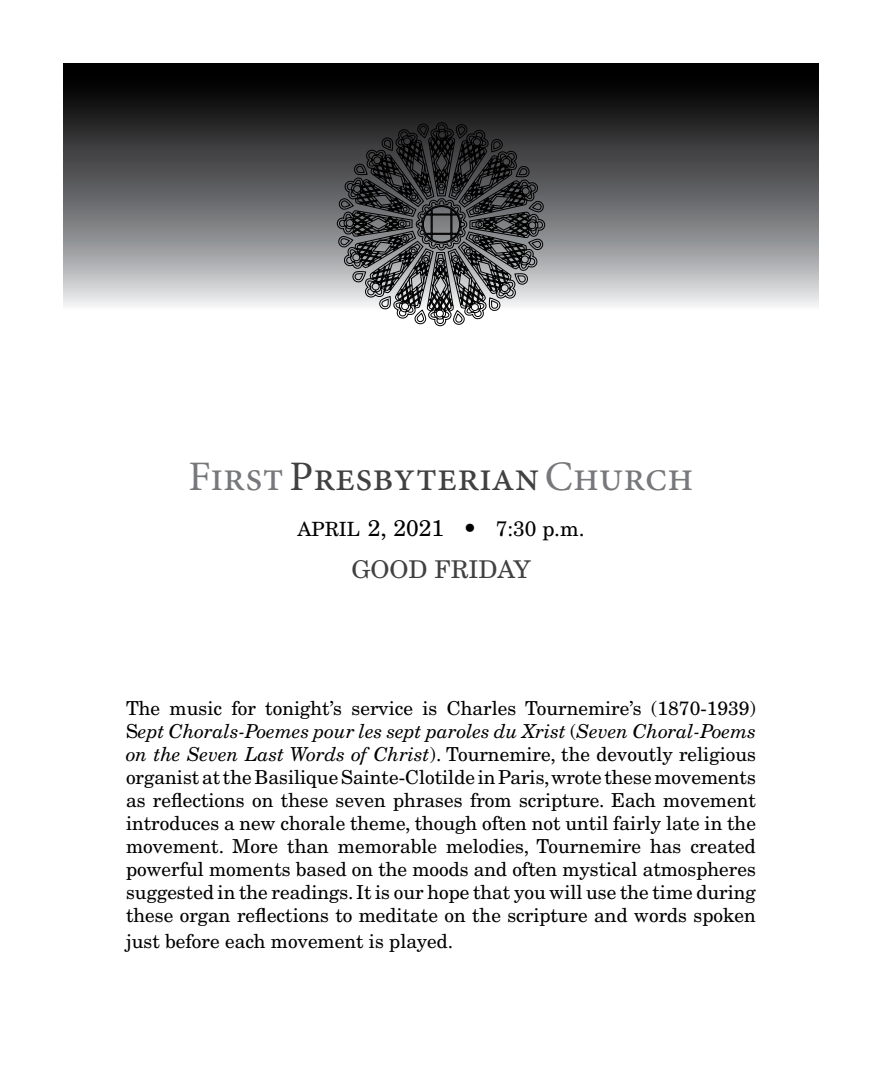
<style>
.page{position:relative;width:882px;height:1071px;background:#fff}
.page>*{position:absolute;margin:0;border:0;box-sizing:border-box;transform-origin:0 0}
.t1{font:42px "Minion Pro";color:#414042}
.t2{font:24.5px "New Century Schlbk";color:#414042}
.t3{font:21px "New Century Schlbk";color:#000}
.t4{font:19.25px/23.1px "New Century Schlbk";color:#000;text-align:justify}
.s1{color:#77787b}
.s2{font-size:19.6px}
.s3{font-size:22.75px}
.s4{font-style:italic}
</style>
<div class="page">
<svg style="left:63px;top:63px;width:756px;height:243px;background:#5a5b5c"></svg>
<svg style="left:336px;top:122px;width:210px;height:205px;background:#5d5e5f"></svg>
<h1 class="t1" style="left:189px;top:448px;width:506px"><span class="s1">First</span> Presbyterian <span class="s1">Church</span></h1>
<p class="t3" style="left:297px;top:516px;width:289px"><span class="s2">april</span> <span class="s3">2</span><span class="s3">,</span> <span class="s3">2021</span> <span class="s3">•</span> 7:30 p.m.</p>
<p class="t2" style="left:351px;top:554px;width:181px">GOOD FRIDAY</p>
<p class="t4" style="left:126px;top:696px;width:632px">The music for tonight’s service is Charles Tournemire’s (1870-1939)<br>S<span class="s4">ept Chorals-Poemes pour les sept paroles du Xrist</span> (<span class="s4">Seven Choral-Poems on the Seven Last Words of Christ</span>). Tournemire, the devoutly religious organist at the Basilique Sainte-Clotilde in Paris, wrote these movements as reflections on these seven phrases from scripture. Each movement introduces a new chorale theme, though often not until fairly late in the movement. More than memorable melodies, Tournemire has created powerful moments based on the moods and often mystical atmospheres suggested in the readings. It is our hope that you will use the time during these organ reflections to meditate on the scripture and words spoken</p>
<p class="t4" style="left:126px;top:929px;width:329px">just before each movement is played.</p>
</div>
